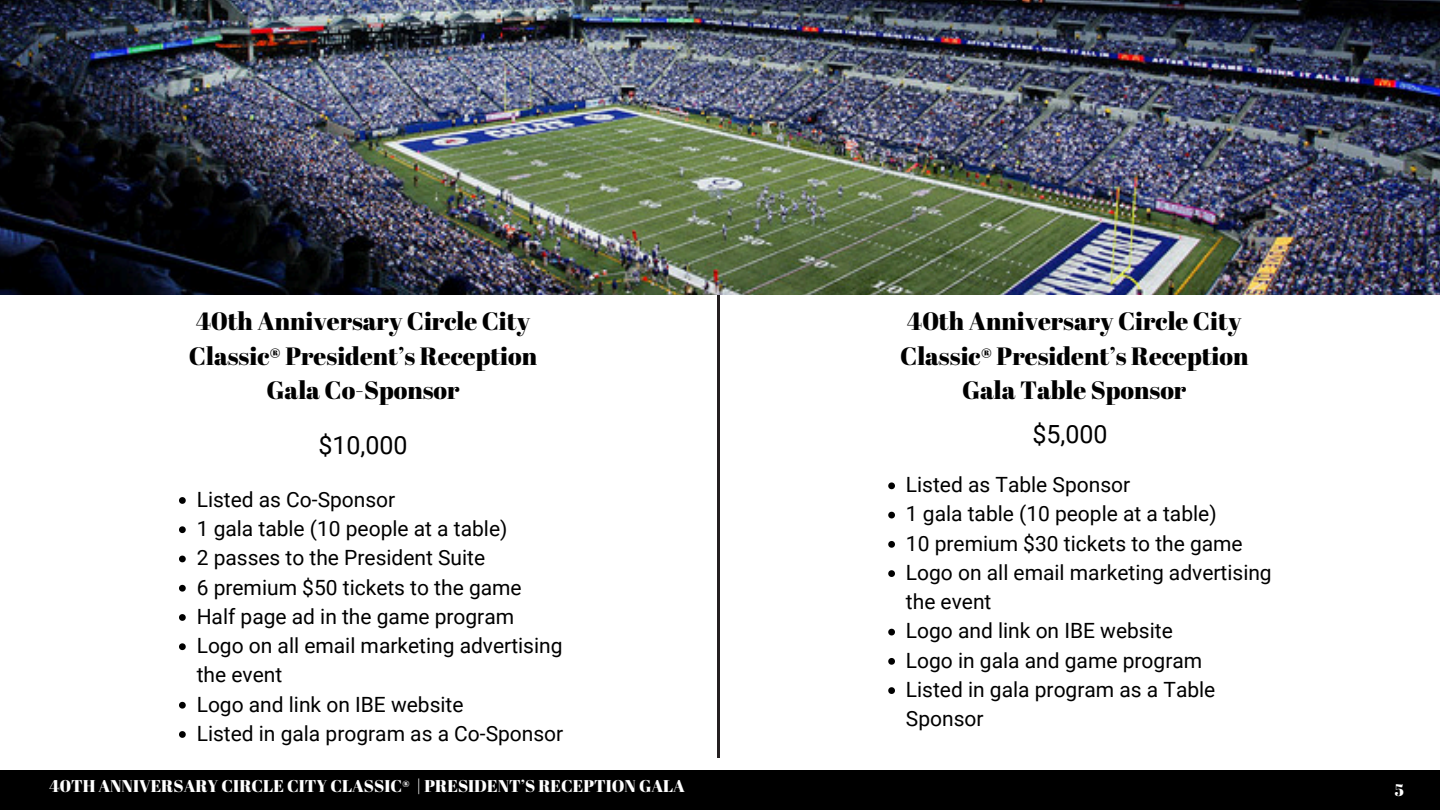
<style>
.page{position:relative;width:1440px;height:810px;background:#fff}
.page>*{position:absolute;margin:0;border:0;box-sizing:border-box;transform-origin:0 0}
.t1{font:25px/34.5px "Abril Fatface";color:#000;text-align:center}
.t2{font:25px "Roboto";color:#000}
.t3{font:21px/29.2px "Roboto";color:#000}
.t4{font:17px "Abril Fatface";color:#fff}
</style>
<div class="page">
<hr style="left:717px;top:182px;width:3px;height:576px;background:#231f20">
<div style="left:0;top:771px;width:1440px;height:39px;background:#000"></div>
<img style="left:0;top:0;width:1440px;height:294px">
<svg style="left:179px;top:497px;width:7px;height:7px"></svg>
<svg style="left:179px;top:526px;width:7px;height:7px"></svg>
<svg style="left:179px;top:556px;width:7px;height:6px"></svg>
<svg style="left:179px;top:585px;width:7px;height:7px"></svg>
<svg style="left:179px;top:614px;width:7px;height:7px"></svg>
<svg style="left:179px;top:643px;width:7px;height:7px"></svg>
<svg style="left:179px;top:702px;width:7px;height:7px"></svg>
<svg style="left:179px;top:731px;width:7px;height:7px"></svg>
<svg style="left:888px;top:482px;width:7px;height:7px"></svg>
<svg style="left:888px;top:512px;width:7px;height:6px"></svg>
<svg style="left:888px;top:541px;width:7px;height:7px"></svg>
<svg style="left:888px;top:570px;width:7px;height:7px"></svg>
<svg style="left:888px;top:629px;width:7px;height:6px"></svg>
<svg style="left:888px;top:658px;width:7px;height:7px"></svg>
<svg style="left:888px;top:687px;width:7px;height:7px"></svg>
<p class="t1" style="left:189px;top:303px;width:350px">40th Anniversary Circle City<br>Classic® President’s Reception<br>Gala Co-Sponsor</p>
<p class="t1" style="left:900px;top:303px;width:350px">40th Anniversary Circle City<br>Classic® President’s Reception<br>Gala Table Sponsor</p>
<p class="t2" style="left:318px;top:431px;width:91px">$10,000</p>
<p class="t2" style="left:1032px;top:420px;width:77px">$5,000</p>
<h1 class="t3" style="left:197px;top:485px;width:200px">Listed as Co-Sponsor</h1>
<h1 class="t3" style="left:197px;top:514px;width:312px">1 gala table (10 people at a table)</h1>
<h1 class="t3" style="left:197px;top:544px;width:290px">2 passes to the President Suite</h1>
<h1 class="t3" style="left:197px;top:573px;width:326px">6 premium $50 tickets to the game</h1>
<p class="t3" style="left:197px;top:602px;width:319px">Half page ad in the game program</p>
<p class="t3" style="left:197px;top:631px;width:367px">Logo on all email marketing advertising the event</p>
<p class="t3" style="left:197px;top:690px;width:268px">Logo and link on IBE website</p>
<p class="t3" style="left:197px;top:719px;width:368px">Listed in gala program as a Co-Sponsor</p>
<p class="t4" style="left:50px;top:774px;width:637px">40TH ANNIVERSARY CIRCLE CITY CLASSIC® | PRESIDENT’S RECEPTION GALA</p>
<p class="t3" style="left:906px;top:470px;width:226px">Listed as Table Sponsor</p>
<p class="t3" style="left:906px;top:500px;width:312px">1 gala table (10 people at a table)</p>
<p class="t3" style="left:906px;top:529px;width:338px">10 premium $30 tickets to the game</p>
<p class="t3" style="left:906px;top:558px;width:367px">Logo on all email marketing advertising the event</p>
<p class="t3" style="left:906px;top:617px;width:268px">Logo and link on IBE website</p>
<p class="t3" style="left:906px;top:646px;width:298px">Logo in gala and game program</p>
<p class="t3" style="left:906px;top:675px;width:311px">Listed in gala program as a Table<br>Sponsor</p>
<p class="t4" style="left:1395px;top:778px;width:11px">5</p>
</div>
